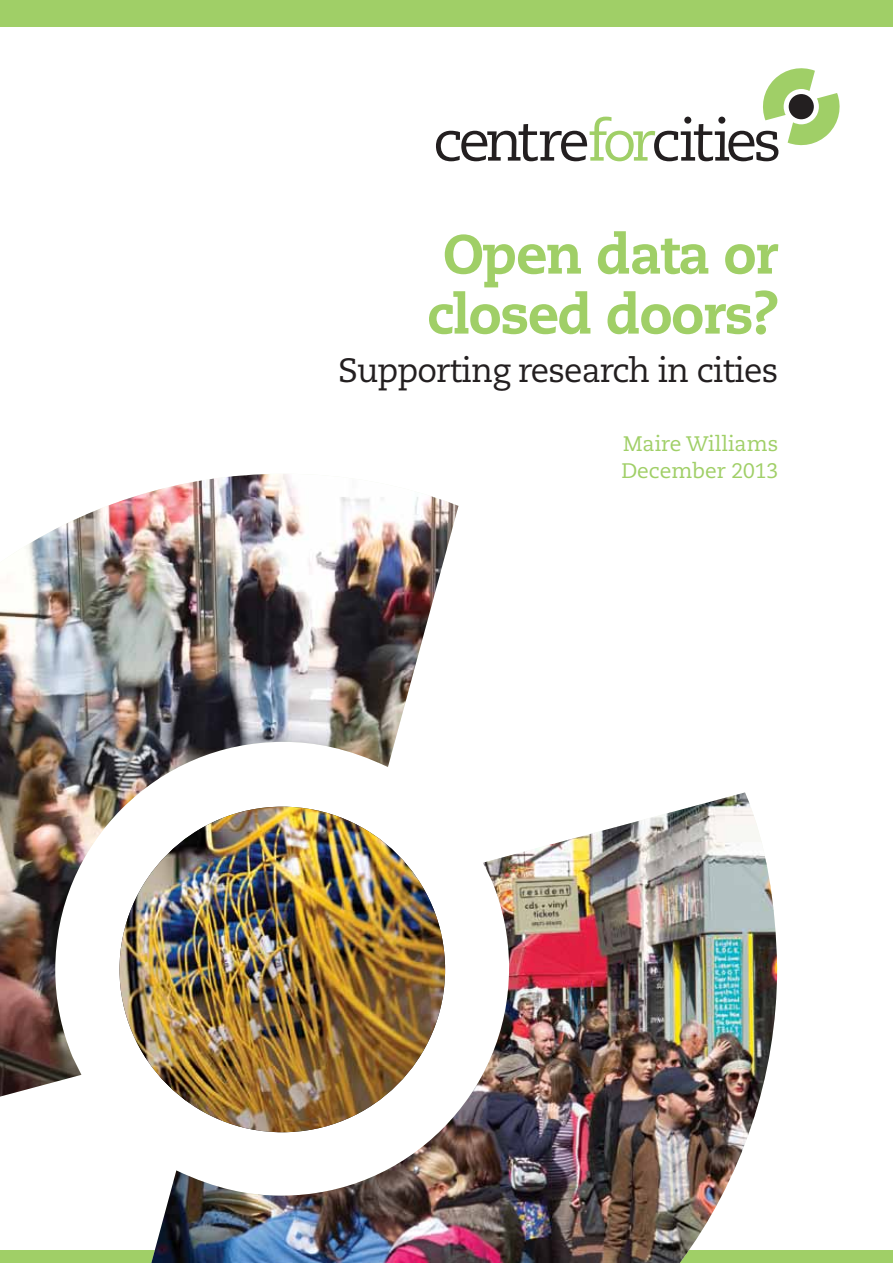
<style>
.page{position:relative;width:893px;height:1263px;background:#fff}
.page>*{position:absolute;margin:0;border:0;box-sizing:border-box;transform-origin:0 0}
.t1{font:800 55.05px/60px "Caecilia LT Std";letter-spacing:-.025em;color:#a0cf67}
.t2{font:33.6px "Caecilia LT Std";letter-spacing:-.025em;color:#231f20}
.t3{font:21px/27px "Caecilia LT Std";color:#a0cf67}
</style>
<div class="page">
<svg style="left:436px;top:68px;width:404px;height:93px"></svg>
<img style="left:0;top:474px;width:458px;height:622px">
<div style="left:0;top:0;width:893px;height:26px;background:#a0cf67"></div>
<div style="left:0;top:1250px;width:893px;height:13px;background:#a0cf67"></div>
<img style="left:106px;top:792px;width:45px;height:304px">
<img style="left:151px;top:792px;width:626px;height:471px">
<h1 class="t1" style="left:427px;top:224px;width:352px">Open data or closed doors?</h1>
<p class="t2" style="left:338px;top:350px;width:441px">Supporting research in cities</p>
<p class="t3" style="left:621px;top:430px;width:158px">Maire Williams<br>December 2013</p>
</div>
